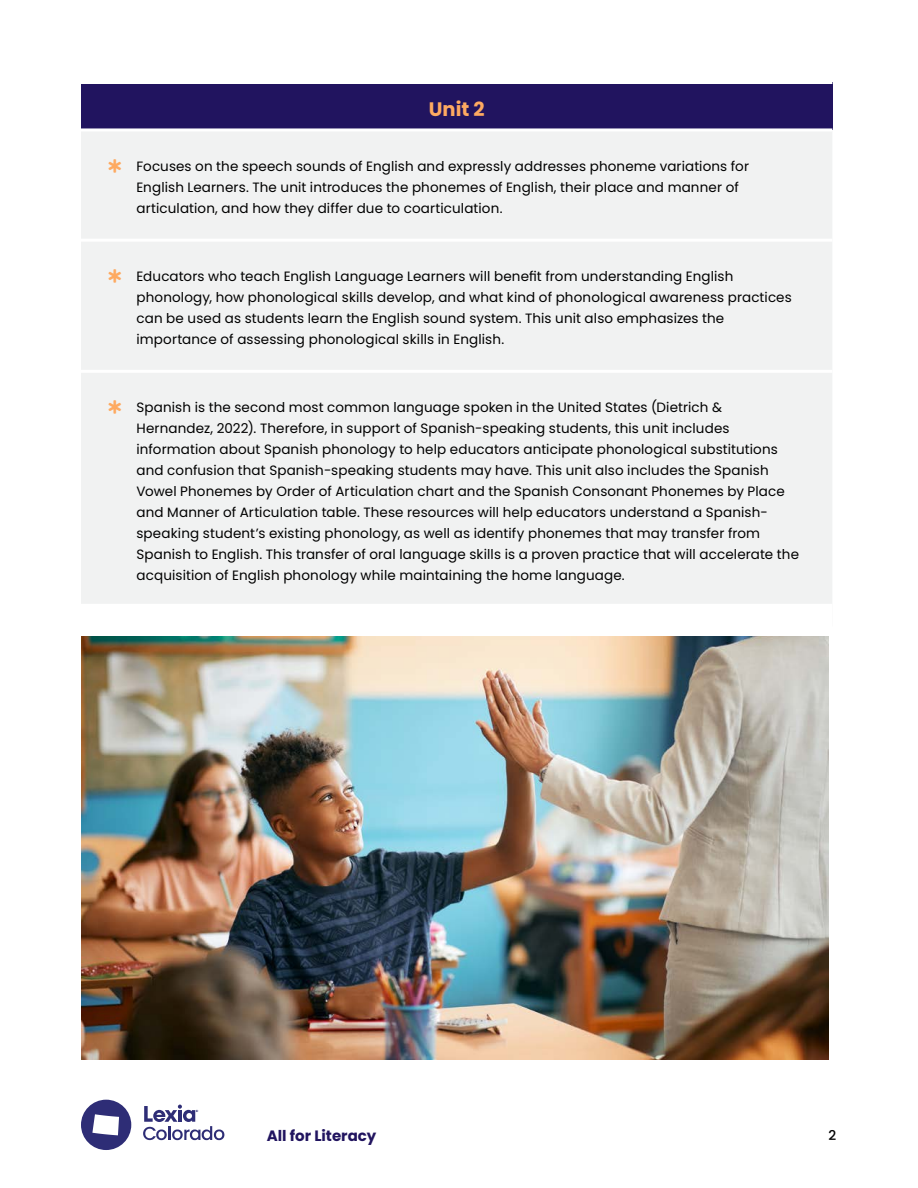
<style>
.page{position:relative;width:918px;height:1188px;background:#fff}
.page>*{position:absolute;margin:0;border:0;box-sizing:border-box;transform-origin:0 0}
.Body{font:700 19.5px "Poppins";color:#feaa61}
.t1{font:700 15px "Poppins";color:#21145f}
.Body-2{font:13.5px/21px "Poppins";letter-spacing:.01em;color:#000}
.t2{font:500 13.5px "Poppins";color:#000}
</style>
<div class="page">
<div style="left:81px;top:1100px;width:50px;height:50px;background:#2e2d76;border-radius:50%"></div>
<svg style="left:143px;top:1105px;width:81px;height:35px"></svg>
<svg style="left:92px;top:1114px;width:27px;height:21px"></svg>
<div style="left:81px;top:82px;width:751px;height:48px;background:#21145f"></div>
<div style="left:81px;top:132px;width:751px;height:472px;background:#f1f2f2"></div>
<hr style="left:81px;top:81px;width:751px;height:3px;background:#fff">
<hr style="left:81px;top:128px;width:751px;height:3px;background:#fff">
<hr style="left:81px;top:239px;width:751px;height:3px;background:#fff">
<hr style="left:81px;top:370px;width:751px;height:3px;background:#fff">
<img style="left:81px;top:636px;width:747px;height:423px">
<svg style="left:108px;top:159px;width:13px;height:14px"></svg>
<svg style="left:108px;top:270px;width:13px;height:13px"></svg>
<svg style="left:108px;top:401px;width:13px;height:13px"></svg>
<p class="Body" style="left:429px;top:98px;width:57px">Unit 2</p>
<p class="Body-2" style="left:136px;top:156px;width:614px">Focuses on the speech sounds of English and expressly addresses phoneme variations for<br>English Learners. The unit introduces the phonemes of English, their place and manner of articulation, and how they differ due to coarticulation.</p>
<p class="Body-2" style="left:136px;top:266px;width:657px">Educators who teach English Language Learners will benefit from understanding English phonology, how phonological skills develop, and what kind of phonological awareness practices can be used as students learn the English sound system. This unit also emphasizes the importance of assessing phonological skills in English.</p>
<p class="Body-2" style="left:136px;top:397px;width:664px">Spanish is the second most common language spoken in the United States (Dietrich &amp; Hernandez, 2022). Therefore, in support of Spanish-speaking students, this unit includes information about Spanish phonology to help educators anticipate phonological substitutions and confusion that Spanish-speaking students may have. This unit also includes the Spanish Vowel Phonemes by Order of Articulation chart and the Spanish Consonant Phonemes by Place and Manner of Articulation table. These resources will help educators understand a Spanish&shy;speaking student’s existing phonology, as well as identify phonemes that may transfer from Spanish to English. This transfer of oral language skills is a proven practice that will accelerate the acquisition of English phonology while maintaining the home language.</p>
<p class="t1" style="left:267px;top:1127px;width:111px">All for Literacy</p>
<p class="t2" style="left:828px;top:1127px;width:9px">2</p>
</div>
